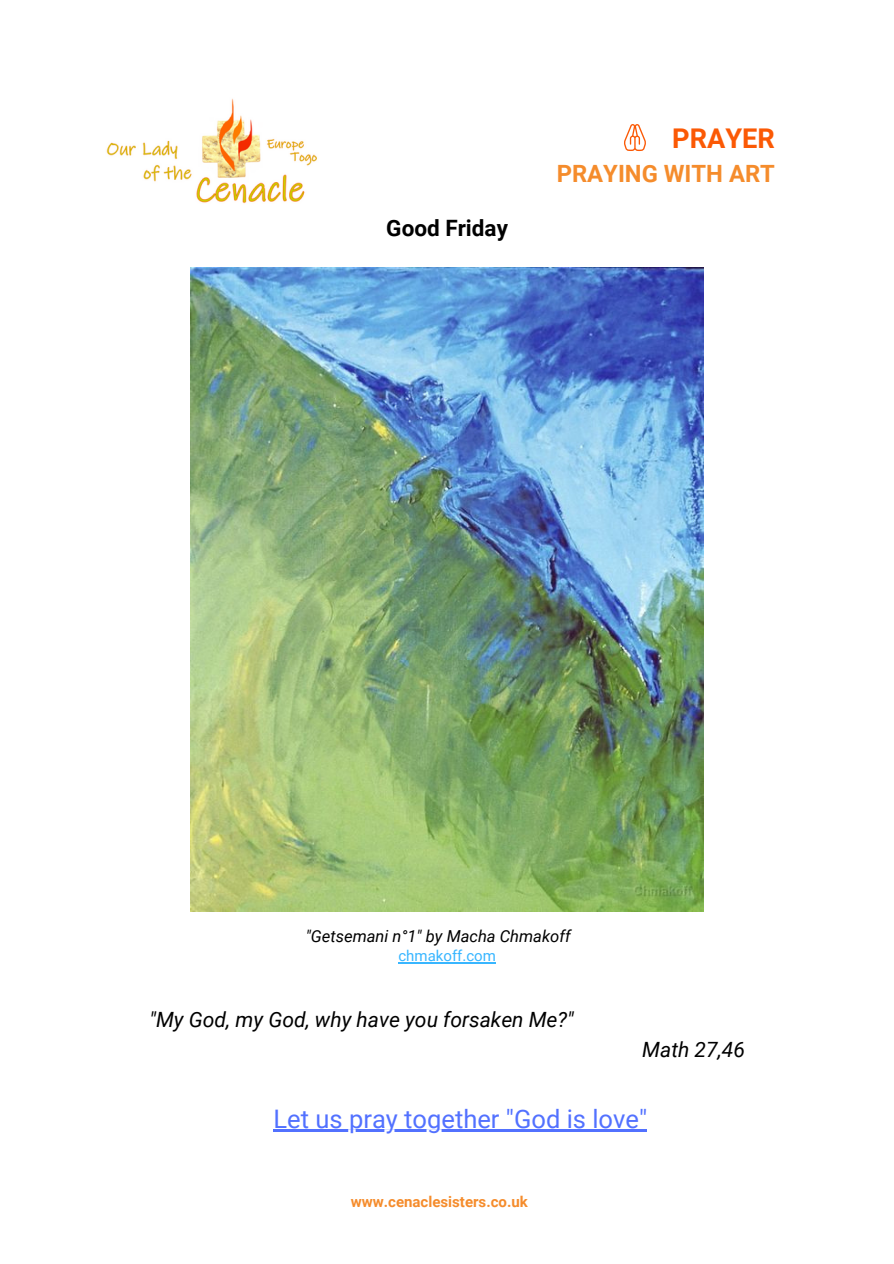
<style>
.page{position:relative;width:894px;height:1264px;background:#fff}
.page>*{position:absolute;margin:0;border:0;box-sizing:border-box;transform-origin:0 0}
.t1{font:700 27.15px "Roboto";color:#fb5905}
.t2{font:25.5px "Roboto";color:#5271ff}
.t3{font:700 23.7px "Roboto";color:#f58c2c}
.t4{font:700 22.5px "Roboto";color:#000}
.t5{font:italic 21px "Roboto";color:#000}
.t6{font:italic 16.5px "Roboto";color:#000}
.t7{font:700 15px "Roboto";color:#f58c2c}
.t8{font:15px "Roboto";color:#38b6ff}
</style>
<div class="page">
<svg style="left:624px;top:124px;width:22px;height:27px"></svg>
<img style="left:106px;top:98px;width:211px;height:106px">
<img style="left:191px;top:267px;width:512px;height:644px">
<hr style="left:273px;top:1129px;width:374px;height:2px;background:#5271ff">
<hr style="left:406px;top:962px;width:90px;height:1px;background:#38b6ff">
<p class="t4" style="left:386px;top:215px;width:123px">Good Friday</p>
<p class="t1" style="left:672px;top:123px;width:104px">PRAYER</p>
<p class="t3" style="left:556px;top:160px;width:219px">PRAYING WITH ART</p>
<p class="t6" style="left:306px;top:926px;width:266px">"Getsemani n°1" by Macha Chmakoff</p>
<p class="t8" style="left:398px;top:947px;width:99px">chmakoff.com</p>
<p class="t5" style="left:149px;top:1007px;width:426px">"My God, my God, why have you forsaken Me?"</p>
<p class="t5" style="left:642px;top:1037px;width:104px">Math 27,46</p>
<p class="t2" style="left:273px;top:1103px;width:375px">Let us pray together "God is love"</p>
<p class="t7" style="left:350px;top:1193px;width:178px">www.cenaclesisters.co.uk</p>
</div>
